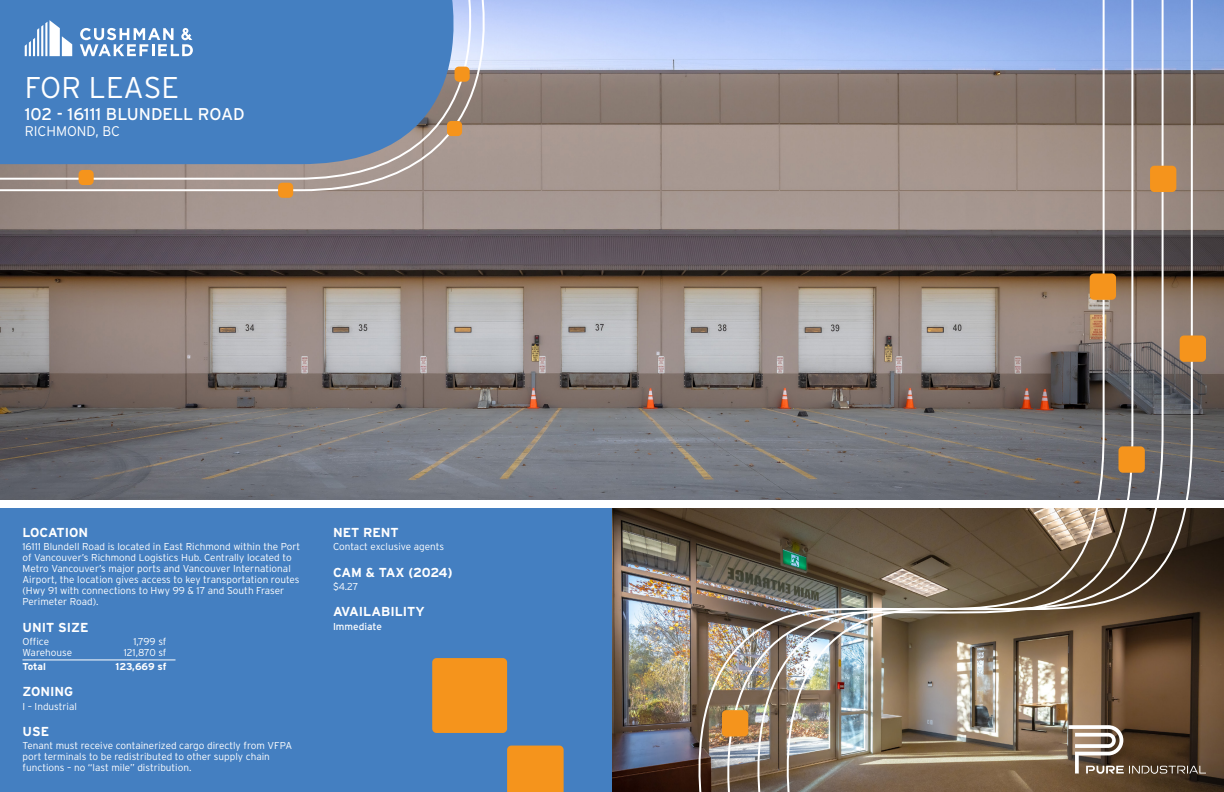
<style>
.page{position:relative;width:1224px;height:792px;background:#fff}
.page>*{position:absolute;margin:0;border:0;box-sizing:border-box;transform-origin:0 0}
.t1{font:300 30px "Interstate";color:#fff}
.t2{font:17px "Interstate";color:#fff}
.t3{font:300 14px "Interstate";color:#fff}
.t4{font:700 13px "Interstate";color:#fff}
.t5{font:700 13px "Interstate";letter-spacing:-.02em;color:#fff}
.t6{font:300 10px/11px "Interstate";color:#fff}
.t7{font:700 10px "Interstate";letter-spacing:-.01em;color:#fff}
.t8{font:10px "Interstate";color:#fff}
</style>
<div class="page">
<div style="left:0;top:508px;width:612px;height:284px;background:#447fc1"></div>
<img style="left:0;top:0;width:1224px;height:500px">
<hr style="left:22px;top:659px;width:154px;height:1px;background:#fff">
<img style="left:612px;top:508px;width:612px;height:284px">
<svg style="left:1194px;top:725px;width:12px;height:49px"></svg>
<svg style="left:0;top:0;width:532px;height:192px"></svg>
<div style="left:79px;top:170px;width:15px;height:15px;background:#f5941c;border-radius:4px"></div>
<div style="left:278px;top:183px;width:15px;height:15px;background:#f5941c;border-radius:4px"></div>
<div style="left:455px;top:67px;width:15px;height:15px;background:#f5941c;border-radius:4px"></div>
<div style="left:447px;top:121px;width:15px;height:15px;background:#f5941c;border-radius:4px"></div>
<div style="left:432px;top:658px;width:75px;height:75px;background:#f5941c;border-radius:4px"></div>
<div style="left:507px;top:746px;width:57px;height:46px;background:#f5941c"></div>
<img style="left:666px;top:0;width:29px;height:792px">
<img style="left:695px;top:0;width:30px;height:792px">
<img style="left:725px;top:0;width:29px;height:792px">
<img style="left:754px;top:0;width:440px;height:792px">
<div style="left:1090px;top:273px;width:26px;height:27px;background:#f5941c;border-radius:4px"></div>
<div style="left:722px;top:710px;width:26px;height:26px;background:#f5941c;border-radius:4px"></div>
<div style="left:1119px;top:446px;width:26px;height:27px;background:#f5941c;border-radius:4px"></div>
<div style="left:1150px;top:166px;width:26px;height:26px;background:#f5941c;border-radius:4px"></div>
<div style="left:1180px;top:336px;width:26px;height:26px;background:#f5941c;border-radius:4px"></div>
<h1 class="t1" style="left:25px;top:71px;width:156px">FOR LEASE</h1>
<h2 class="t2" style="left:25px;top:105px;width:222px">102 - 16111 BLUNDELL ROAD</h2>
<h3 class="t3" style="left:25px;top:123px;width:97px">RICHMOND, BC</h3>
<h3 class="t4" style="left:22px;top:525px;width:67px">LOCATION</h3>
<p class="t6" style="left:22px;top:541px;width:279px">16111 Blundell Road is located in East Richmond within the Port of Vancouver’s Richmond Logistics Hub. Centrally located to Metro Vancouver’s major ports and Vancouver International Airport, the location gives access to key transportation routes (Hwy 91 with connections to Hwy 99 &amp; 17 and South Fraser Perimeter Road).</p>
<h3 class="t4" style="left:22px;top:620px;width:68px">UNIT SIZE</h3>
<p class="t6" style="left:22px;top:636px;width:28px">Office</p>
<p class="t6" style="left:133px;top:636px;width:35px">1,799 sf</p>
<p class="t6" style="left:22px;top:647px;width:51px">Warehouse</p>
<p class="t6" style="left:124px;top:647px;width:44px">121,870 sf</p>
<p class="t7" style="left:22px;top:661px;width:25px">Total</p>
<p class="t7" style="left:116px;top:661px;width:52px">123,669 sf</p>
<h3 class="t4" style="left:22px;top:685px;width:52px">ZONING</h3>
<p class="t6" style="left:22px;top:700px;width:56px">I – Industrial</p>
<h3 class="t4" style="left:22px;top:724px;width:28px">USE</h3>
<p class="t6" style="left:22px;top:740px;width:271px">Tenant must receive containerized cargo directly from VFPA port terminals to be redistributed to other supply chain functions – no “last mile” distribution.</p>
<h3 class="t4" style="left:333px;top:525px;width:67px">NET RENT</h3>
<p class="t6" style="left:333px;top:541px;width:113px">Contact exclusive agents</p>
<h3 class="t5" style="left:333px;top:565px;width:121px">CAM &amp; TAX (2024)</h3>
<p class="t6" style="left:333px;top:581px;width:27px">$4.27</p>
<h3 class="t4" style="left:333px;top:605px;width:93px">AVAILABILITY</h3>
<p class="t8" style="left:333px;top:620px;width:50px">Immediate</p>
</div>
